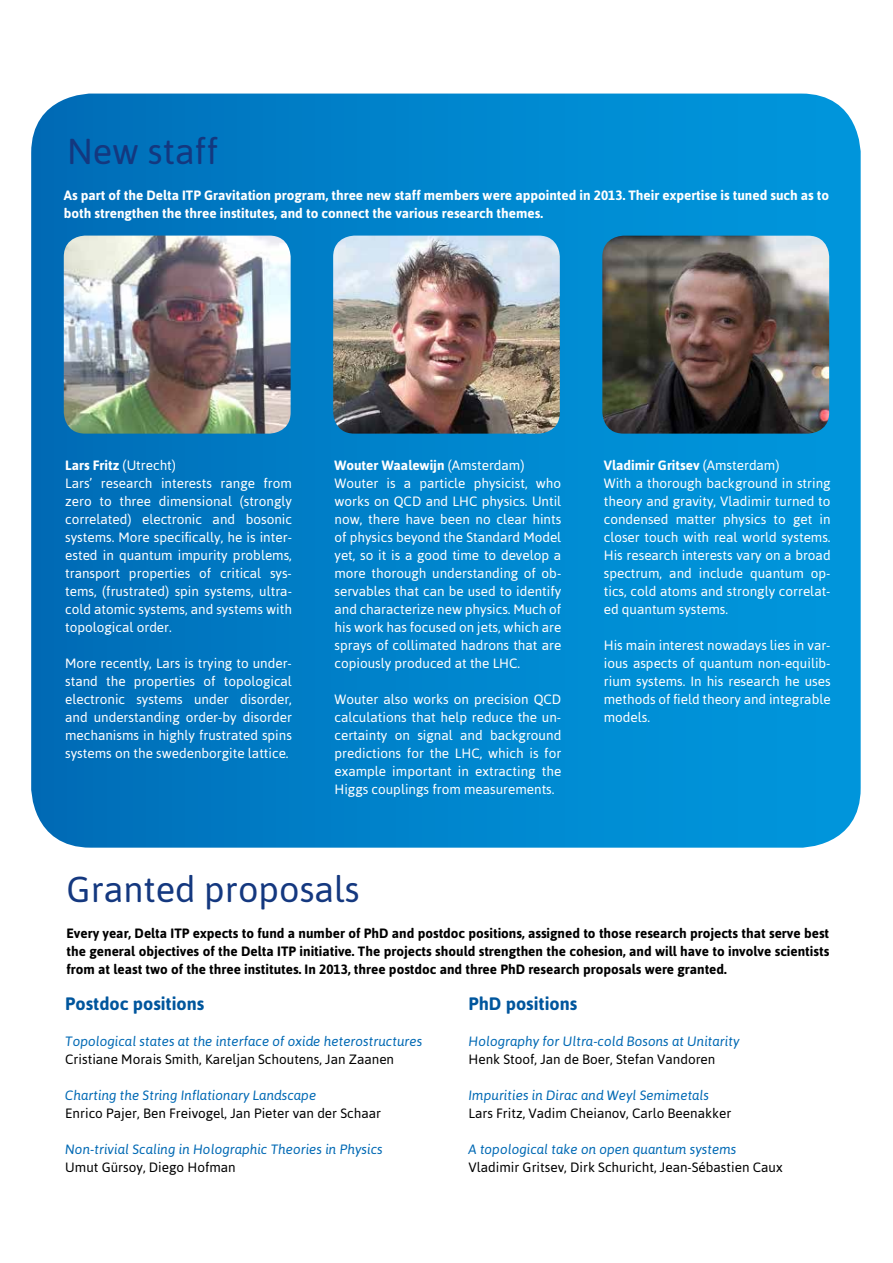
<style>
.page{position:relative;width:893px;height:1263px;background:#fff}
.page>*{position:absolute;margin:0;border:0;box-sizing:border-box;transform-origin:0 0}
.t1{font:36px "Asap";color:#14387f}
.t2{font:700 18px "Asap";color:#00569d}
.t3{font:13.5px/18px "Asap";color:#fff}
.t4{font:700 13.5px/18px "Asap";color:#000;text-align:justify}
.t5{font:italic 13.5px "Asap";color:#0069b4}
.t6{font:13.5px "Asap";color:#000}
.t7{font:700 13.5px/18px "Asap";color:#fff}
.s1{font-weight:700}
</style>
<div class="page">
<div style="left:31px;top:94px;width:830px;height:754px;background:linear-gradient(to right,#006db8,#009adf);border-radius:60px"></div>
<img style="left:602px;top:236px;width:227px;height:198px">
<img style="left:333px;top:236px;width:227px;height:198px">
<img style="left:64px;top:236px;width:227px;height:198px">
<h1 class="t1" style="left:67px;top:130px;width:153px">New staff</h1>
<p class="t7" style="left:64px;top:186px;width:767px">As part of the Delta ITP Gravitation program, three new staff members were appointed in 2013. Their expertise is tuned such as to both strengthen the three institutes, and to connect the various research themes.</p>
<p class="t3" style="left:65px;top:456px;width:228px"><span class="s1">Lars Fritz</span> (Utrecht)<br>Lars’ research interests range from zero to three dimensional (strongly correlated) electronic and bosonic systems. More specifically, he is inter&shy;ested in quantum impurity problems, transport properties of critical sys&shy;tems, (frustrated) spin systems, ultra&shy;cold atomic systems, and systems with topological order.</p>
<p class="t3" style="left:65px;top:654px;width:228px;text-align:justify">More recently, Lars is trying to under&shy;stand the properties of topological electronic systems under disorder, and understanding order-by disorder mechanisms in highly frustrated spins systems on the swedenborgite lattice.</p>
<p class="t3" style="left:334px;top:456px;width:228px"><span class="s1">Wouter Waalewijn</span> (Amsterdam)<br>Wouter is a particle physicist, who works on QCD and LHC physics. Until now, there have been no clear hints of physics beyond the Standard Model yet, so it is a good time to develop a more thorough understanding of ob&shy;servables that can be used to identify and characterize new physics. Much of his work has focused on jets, which are sprays of collimated hadrons that are copiously produced at the LHC.</p>
<p class="t3" style="left:334px;top:690px;width:228px;text-align:justify">Wouter also works on precision QCD calculations that help reduce the un&shy;certainty on signal and background predictions for the LHC, which is for example important in extracting the Higgs couplings from measurements.</p>
<p class="t3" style="left:604px;top:456px;width:228px"><span class="s1">Vladimir Gritsev</span> (Amsterdam)<br>With a thorough background in string theory and gravity, Vladimir turned to condensed matter physics to get in closer touch with real world systems.<br>His research interests vary on a broad spectrum, and include quantum op&shy;tics, cold atoms and strongly correlat&shy;ed quantum systems.</p>
<p class="t3" style="left:604px;top:636px;width:228px;text-align:justify">His main interest nowadays lies in var&shy;ious aspects of quantum non-equilib&shy;rium systems. In his research he uses methods of field theory and integrable models.</p>
<h1 class="t1" style="left:67px;top:868px;width:295px">Granted proposals</h1>
<p class="t4" style="left:67px;top:924px;width:764px">Every year, Delta ITP expects to fund a number of PhD and postdoc positions, assigned to those research projects that serve best the general objectives of the Delta ITP initiative. The projects should strengthen the cohesion, and will have to involve scientists from at least two of the three institutes. In 2013, three postdoc and three PhD research proposals were granted.</p>
<h2 class="t2" style="left:65px;top:993px;width:140px">Postdoc positions</h2>
<p class="t5" style="left:65px;top:1033px;width:359px">Topological states at the interface of oxide heterostructures</p>
<p class="t6" style="left:65px;top:1051px;width:330px">Cristiane Morais Smith, Kareljan Schoutens, Jan Zaanen</p>
<p class="t5" style="left:65px;top:1087px;width:253px">Charting the String Inflationary Landscape</p>
<p class="t6" style="left:65px;top:1105px;width:317px">Enrico Pajer, Ben Freivogel, Jan Pieter van der Schaar</p>
<p class="t5" style="left:65px;top:1141px;width:319px">Non-trivial Scaling in Holographic Theories in Physics</p>
<p class="t6" style="left:65px;top:1159px;width:172px">Umut Gürsoy, Diego Hofman</p>
<h2 class="t2" style="left:468px;top:993px;width:110px">PhD positions</h2>
<p class="t5" style="left:468px;top:1033px;width:273px">Holography for Ultra-cold Bosons at Unitarity</p>
<p class="t6" style="left:468px;top:1051px;width:248px">Henk Stoof, Jan de Boer, Stefan Vandoren</p>
<p class="t5" style="left:468px;top:1087px;width:242px">Impurities in Dirac and Weyl Semimetals</p>
<p class="t6" style="left:468px;top:1105px;width:264px">Lars Fritz, Vadim Cheianov, Carlo Beenakker</p>
<p class="t5" style="left:468px;top:1141px;width:269px">A topological take on open quantum systems</p>
<p class="t6" style="left:468px;top:1159px;width:316px">Vladimir Gritsev, Dirk Schuricht, Jean-Sébastien Caux</p>
</div>
